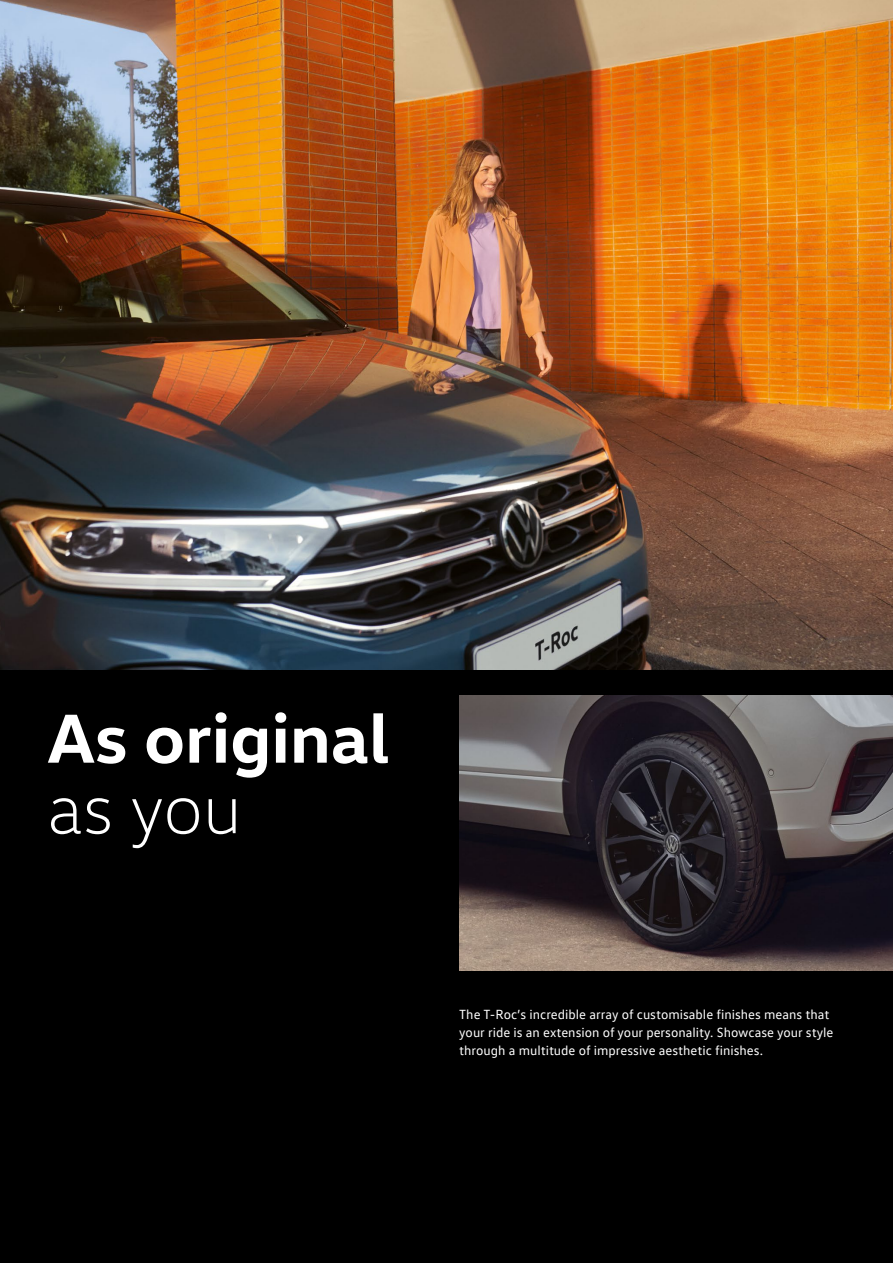
<style>
.page{position:relative;width:893px;height:1263px;background:#000}
.page>*{position:absolute;margin:0;border:0;box-sizing:border-box;transform-origin:0 0}
.t1{font:700 70.5px "VW Head";color:#fff}
.t2{font:300 70.5px "VW Head";color:#fff}
.t3{font:13.5px/18px "VW Text";color:#fff}
</style>
<div class="page">
<img style="left:0;top:0;width:893px;height:669px">
<img style="left:459px;top:695px;width:434px;height:276px">
<h1 class="t1" style="left:48px;top:692px;width:343px">As original</h1>
<h1 class="t2" style="left:48px;top:767px;width:195px">as you</h1>
<p class="t3" style="left:459px;top:1005px;width:376px">The T-Roc’s incredible array of customisable finishes means that your ride is an extension of your personality. Showcase your style through a multitude of impressive aesthetic finishes.</p>
</div>
